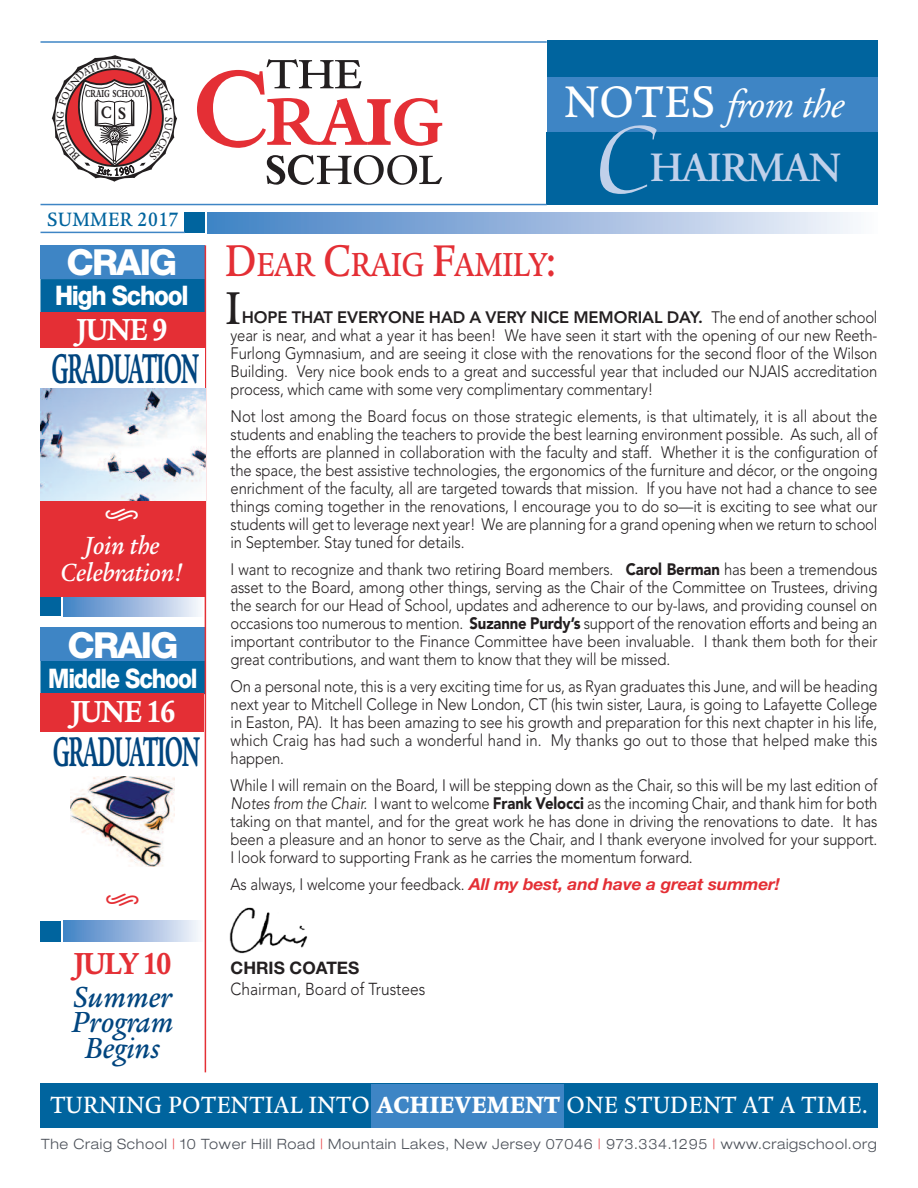
<style>
.page{position:relative;width:918px;height:1188px;background:#fff}
.page>*{position:absolute;margin:0;border:0;box-sizing:border-box;transform-origin:0 0}
.t1{font:106.8px "Medici Script LT Std";color:#c0d0ea}
.t2{font:500 49.95px "Legacy Serif Std";color:#231f20;scale:.84 1}
.t3{font:700 45px "Legacy Serif Std";letter-spacing:-.05em;color:#01457f;scale:.5 1}
.t4{font:600 41.55px "Adobe Garamond";letter-spacing:-.025em;color:#c0d0ea}
.t5{font:italic 40.5px "Adobe Garamond";letter-spacing:-.025em;color:#fff}
.t6{font:500 36.15px "Legacy Serif Std";letter-spacing:-.015em;color:#e42f35;scale:.85 1}
.t7{font:800 36px "Helvetica Neue LT Std";letter-spacing:-.05em;color:#fff}
.t8{font:36px "Type Embellishments Three Plain";color:#e42f35;scale:1.1 1}
.t9{font:36px "Type Embellishments Three Plain";color:#fff;scale:1.1 1}
.t10{font:700 33px "Legacy Serif Std";letter-spacing:-.05em;color:#fff;scale:.9 1}
.t11{font:700 33px "Legacy Serif Std";letter-spacing:-.05em;color:#e42f35;scale:.9 1}
.t12{font:italic 500 31.5px/25.5px "Legacy Serif Std";color:#01457f;text-align:center;scale:.95 1}
.t13{font:italic 500 27px/27px "Legacy Serif Std";color:#fff;text-align:center;scale:.95 1}
.t14{font:800 27px "Helvetica Neue LT Std";letter-spacing:-.05em;color:#fff;scale:.85 1}
.t15{font:800 27px "Helvetica Neue LT Std";letter-spacing:-.05em;color:#fff;scale:.9 1}
.t16{font:500 25.5px "Legacy Serif Std";letter-spacing:.025em;color:#fff;scale:.9 1}
.t17{font:500 21px "Legacy Serif Std";letter-spacing:.025em;color:#00649e;scale:.9 1}
.t18{font:700 18.3px "Bembo";color:#231f20;scale:.83 1}
.t19{font:300 17.25px "Avenir";color:#231f20;scale:.9 1}
.t20{font:700 17.25px "Helvetica Neue LT Std";color:#231f20}
.t21{font:300 16.5px/18px "Avenir";letter-spacing:-.01em;color:#231f20;text-align:justify;scale:.9 1}
.t22{font:300 expanded 14.25px "Helvetica Neue LT Std";letter-spacing:.05em;color:#4c5159;scale:.95 1}
.t23{font:700 11.25px "Bembo";color:#231f20;scale:.65 1}
.s1{font-family:"Legacy Serif Std";font-weight:500;font-style:normal;font-size:48px}
.s2{font-size:48.15px}
.s3{font-weight:800}
.s4{font-weight:900}
.s5{font-style:italic}
.s6{font-family:"Helvetica Neue LT Std";font-weight:700;font-style:italic;color:#e42f35}
.s7{color:#e42f35}
</style>
<div class="page">
<div style="left:40px;top:1083px;width:838px;height:45px;background:#00649e"></div>
<div style="left:371px;top:1084px;width:193px;height:43px;background:#3e85c5"></div>
<div style="left:546px;top:133px;width:332px;height:72px;background:#00649e"></div>
<div style="left:547px;top:40px;width:330px;height:57px;background:#00649e"></div>
<div style="left:547px;top:78px;width:330px;height:54px;background:#3e85c5"></div>
<hr style="left:40px;top:204px;width:507px;height:1px;background:#3e85c5">
<hr style="left:40px;top:41px;width:507px;height:2px;background:#3e85c5">
<svg style="left:197px;top:59px;width:245px;height:89px"></svg>
<svg style="left:267px;top:155px;width:175px;height:30px"></svg>
<div style="left:207px;top:213px;width:670px;height:20px;background:linear-gradient(to right,#3f7ec3,#f7f5fb)"></div>
<div style="left:185px;top:213px;width:20px;height:20px;background:#00649e"></div>
<div style="left:63px;top:596px;width:139px;height:20px;background:linear-gradient(to right,#407fc4,#f4f3fa)"></div>
<div style="left:40px;top:596px;width:21px;height:20px;background:#00649e"></div>
<hr style="left:40px;top:232px;width:145px;height:1px;background:#3e85c5">
<img style="left:229px;top:907px;width:79px;height:47px">
<div style="left:40px;top:279px;width:166px;height:34px;background:#00649e"></div>
<div style="left:41px;top:245px;width:164px;height:34px;background:#3e85c5"></div>
<div style="left:40px;top:660px;width:166px;height:34px;background:#00649e"></div>
<div style="left:41px;top:627px;width:164px;height:34px;background:#3e85c5"></div>
<hr style="left:205px;top:245px;width:1px;height:827px;background:#e42f35">
<div style="left:40px;top:312px;width:165px;height:284px;background:#e42f35"></div>
<div style="left:40px;top:348px;width:165px;height:42px;background:#fff"></div>
<img style="left:40px;top:389px;width:166px;height:112px">
<div style="left:40px;top:694px;width:164px;height:38px;background:#e42f35"></div>
<img style="left:71px;top:776px;width:103px;height:90px">
<div style="left:63px;top:921px;width:139px;height:20px;background:linear-gradient(to right,#407fc4,#f4f3fa)"></div>
<div style="left:40px;top:921px;width:21px;height:20px;background:#00649e"></div>
<svg style="left:52px;top:55px;width:125px;height:127px"></svg>
<p class="t23" style="left:85px;top:87px;width:93px">CRAIG SCHOOL</p>
<p class="t18" style="left:101px;top:103px;width:33px">C S</p>
<p class="t17" style="left:47px;top:208px;width:147px">SUMMER 2017</p>
<h3 class="t7" style="left:66px;top:241px;width:112px">CRAIG</h3>
<h3 class="t15" style="left:55px;top:280px;width:150px">High School</h3>
<h3 class="t10" style="left:76px;top:310px;width:103px">JUNE 9</h3>
<h3 class="t3" style="left:52px;top:343px;width:297px">GRADUATION</h3>
<h3 class="t9" style="left:104px;top:494px;width:34px">,</h3>
<h3 class="t13" style="left:61px;top:533px;width:131px">Join the<br>Celebration!</h3>
<h3 class="t7" style="left:68px;top:623px;width:112px">CRAIG</h3>
<h3 class="t14" style="left:48px;top:662px;width:177px">Middle School</h3>
<h3 class="t10" style="left:70px;top:693px;width:118px">JUNE 16</h3>
<h3 class="t3" style="left:53px;top:725px;width:297px">GRADUATION</h3>
<h3 class="t8" style="left:105px;top:879px;width:34px">,</h3>
<h3 class="t11" style="left:74px;top:944px;width:111px">JULY 10</h3>
<h3 class="t12" style="left:72px;top:984px;width:108px">Summer<br>Program<br>Begins</h3>
<h3 class="t5" style="left:565px;top:82px;width:281px"><span class="s1">NOTES</span> from the</h3>
<h1 class="t1" style="left:593px;top:99px;width:61px">C</h1>
<h3 class="t4" style="left:650px;top:145px;width:193px">HAIRMAN</h3>
<h3 class="t6" style="left:225px;top:244px;width:391px"><span class="s2">D</span>EAR <span class="s2">C</span>RAIG <span class="s2">F</span>AMILY<span class="s2">:</span></h3>
<h2 class="t2" style="left:226px;top:280px;width:19px">I</h2>
<p class="t21" style="left:231px;top:309px;width:720px;text-indent:11px"><span class="s3">HOPE THAT EVERYONE HAD A VERY NICE MEMORIAL DAY.</span> The end of another school year is near, and what a year it has been! We have seen it start with the opening of our new Reeth-Furlong Gymnasium, and are seeing it close with the renovations for the second floor of the Wilson Building. Very nice book ends to a great and successful year that included our NJAIS accreditation process, which came with some very complimentary commentary!</p>
<p class="t21" style="left:231px;top:408px;width:720px">Not lost among the Board focus on those strategic elements, is that ultimately, it is all about the students and enabling the teachers to provide the best learning environment possible. As such, all of the efforts are planned in collaboration with the faculty and staff. Whether it is the configuration of the space, the best assistive technologies, the ergonomics of the furniture and décor, or the ongoing enrichment of the faculty, all are targeted towards that mission. If you have not had a chance to see things coming together in the renovations, I encourage you to do so—it is exciting to see what our students will get to leverage next year! We are planning for a grand opening when we return to school in September. Stay tuned for details.</p>
<p class="t21" style="left:231px;top:561px;width:720px">I want to recognize and thank two retiring Board members. <span class="s4">Carol Berman</span> has been a tremendous asset to the Board, among other things, serving as the Chair of the Committee on Trustees, driving the search for our Head of School, updates and adherence to our by-laws, and providing counsel on occasions too numerous to mention. <span class="s4">Suzanne Purdy’s</span> support of the renovation efforts and being an important contributor to the Finance Committee have been invaluable. I thank them both for their great contributions, and want them to know that they will be missed.</p>
<p class="t21" style="left:231px;top:678px;width:720px">On a personal note, this is a very exciting time for us, as Ryan graduates this June, and will be heading next year to Mitchell College in New London, CT (his twin sister, Laura, is going to Lafayette College in Easton, PA). It has been amazing to see his growth and preparation for this next chapter in his life, which Craig has had such a wonderful hand in. My thanks go out to those that helped make this happen.</p>
<p class="t21" style="left:231px;top:777px;width:720px">While I will remain on the Board, I will be stepping down as the Chair, so this will be my last edition of <span class="s5">Notes from the Chair.</span> I want to welcome <span class="s4">Frank Velocci</span> as the incoming Chair, and thank him for both taking on that mantel, and for the great work he has done in driving the renovations to date. It has been a pleasure and an honor to serve as the Chair, and I thank everyone involved for your support.<br>I look forward to supporting Frank as he carries the momentum forward.</p>
<p class="t21" style="left:231px;top:876px;width:612px">As always, I welcome your feedback. <span class="s6">All my best, and have a great summer!</span></p>
<p class="t20" style="left:231px;top:957px;width:130px">CHRIS COATES</p>
<p class="t19" style="left:231px;top:979px;width:218px">Chairman, Board of Trustees</p>
<h3 class="t16" style="left:50px;top:1091px;width:909px">TURNING POTENTIAL INTO <span class="s4">ACHIEVEMENT</span> ONE STUDENT AT A TIME.</h3>
<p class="t22" style="left:41px;top:1135px;width:881px">The Craig School <span class="s7">|</span> 10 Tower Hill Road <span class="s7">|</span> Mountain Lakes, New Jersey 07046 <span class="s7">|</span> 973.334.1295 <span class="s7">|</span> www.craigschool.org</p>
</div>
